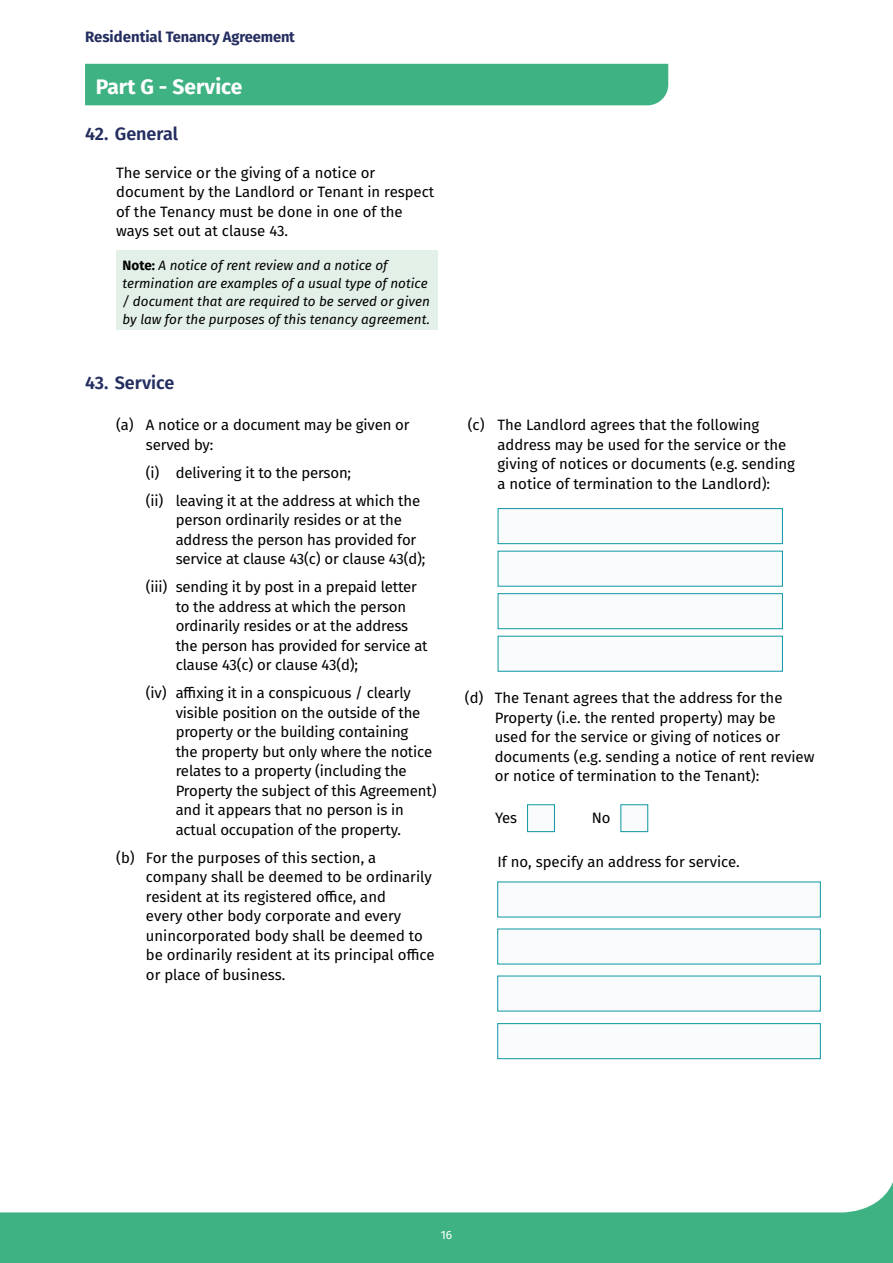
<style>
.page{position:relative;width:893px;height:1263px;background:#fff}
.page>*{position:absolute;margin:0;border:0;box-sizing:border-box;transform-origin:0 0}
.t1{font:700 21px "Fira Sans";color:#fff}
.t2{font:600 18px "Fira Sans";color:#242e60}
.List_Paragraph{font:15px/19.5px "Fira Sans";letter-spacing:-.01em;color:#000}
.t3{font:700 15px "Fira Sans";letter-spacing:-.01em;color:#242e60}
.List_Paragraph-2{font:italic 13.5px/18px "Fira Sans";color:#000}
.t4{font:12px "Fira Sans";color:#fff}
.s1{font-weight:700;font-style:normal}
</style>
<div class="page">
<div style="left:0;top:1171px;width:893px;height:92px;background:#3fb284"></div>
<div style="left:0;top:1171px;width:893px;height:41px;background:#fff"></div>
<div style="left:116px;top:251px;width:322px;height:79px;background:#e3f0e8"></div>
<div style="left:85px;top:64px;width:583px;height:41px;background:#3fb284"></div>
<div style="left:498px;top:508px;width:285px;height:36px;background:#f9fbfc;border:1px solid #0c97a4"></div>
<div style="left:498px;top:551px;width:285px;height:35px;background:#f9fbfc"></div>
<div style="left:498px;top:593px;width:285px;height:36px;background:#f9fbfc;border:1px solid #0c97a4"></div>
<div style="left:498px;top:636px;width:285px;height:35px;background:#f9fbfc"></div>
<div style="left:527px;top:804px;width:28px;height:28px;background:#f9fbfc;border:1px solid #0c97a4"></div>
<div style="left:620px;top:804px;width:28px;height:28px;background:#f9fbfc"></div>
<div style="left:497px;top:882px;width:323px;height:35px;background:#f9fbfc"></div>
<div style="left:497px;top:929px;width:323px;height:35px;background:#f9fbfc"></div>
<div style="left:497px;top:976px;width:323px;height:35px;background:#f9fbfc"></div>
<div style="left:497px;top:1023px;width:323px;height:36px;background:#f9fbfc;border:1px solid #0c97a4"></div>
<p class="t3" style="left:85px;top:25px;width:211px">Residential Tenancy Agreement</p>
<p class="t1" style="left:96px;top:69px;width:148px">Part G - Service</p>
<p class="t2" style="left:85px;top:119px;width:95px">42. General</p>
<p class="List_Paragraph" style="left:116px;top:162px;width:320px">The service or the giving of a notice or document by the Landlord or Tenant in respect of the Tenancy must be done in one of the ways set out at clause 43.</p>
<p class="List_Paragraph-2" style="left:123px;top:256px;width:309px"><span class="s1">Note:</span> A notice of rent review and a notice of termination are examples of a usual type of notice / document that are required to be served or given by law for the purposes of this tenancy agreement.</p>
<p class="t2" style="left:85px;top:368px;width:91px">43. Service</p>
<p class="List_Paragraph" style="left:146px;top:415px;width:265px;text-indent:-30px">(a) A notice or a document may be given or served by:</p>
<p class="List_Paragraph" style="left:146px;top:462px;width:207px">(i) delivering it to the person;</p>
<p class="List_Paragraph" style="left:176px;top:490px;width:251px;text-indent:-30px">(ii) leaving it at the address at which the person ordinarily resides or at the address the person has provided for service at clause 43(c) or clause 43(d);</p>
<p class="List_Paragraph" style="left:176px;top:577px;width:253px;text-indent:-30px">(iii) sending it by post in a prepaid letter to the address at which the person ordinarily resides or at the address the person has provided for service at clause 43(c) or clause 43(d);</p>
<p class="List_Paragraph" style="left:176px;top:683px;width:262px;text-indent:-30px">(iv) affixing it in a conspicuous / clearly visible position on the outside of the property or the building containing<br>the property but only where the notice relates to a property (including the Property the subject of this Agreement) and it appears that no person is in actual occupation of the property.</p>
<p class="List_Paragraph" style="left:146px;top:847px;width:290px;text-indent:-30px">(b) For the purposes of this section, a company shall be deemed to be ordinarily resident at its registered office, and<br>every other body corporate and every unincorporated body shall be deemed to be ordinarily resident at its principal office or place of business.</p>
<p class="List_Paragraph" style="left:497px;top:415px;width:299px;text-indent:-30px">(c) The Landlord agrees that the following address may be used for the service or the giving of notices or documents (e.g. sending a notice of termination to the Landlord):</p>
<p class="List_Paragraph" style="left:495px;top:688px;width:321px;text-indent:-30px">(d) The Tenant agrees that the address for the Property (i.e. the rented property) may be<br>used for the service or giving of notices or documents (e.g. sending a notice of rent review or notice of termination to the Tenant):</p>
<p class="List_Paragraph" style="left:495px;top:808px;width:24px">Yes</p>
<p class="List_Paragraph" style="left:592px;top:808px;width:20px">No</p>
<p class="List_Paragraph" style="left:497px;top:851px;width:244px">If no, specify an address for service.</p>
<p class="t4" style="left:441px;top:1226px;width:13px">16</p>
</div>
